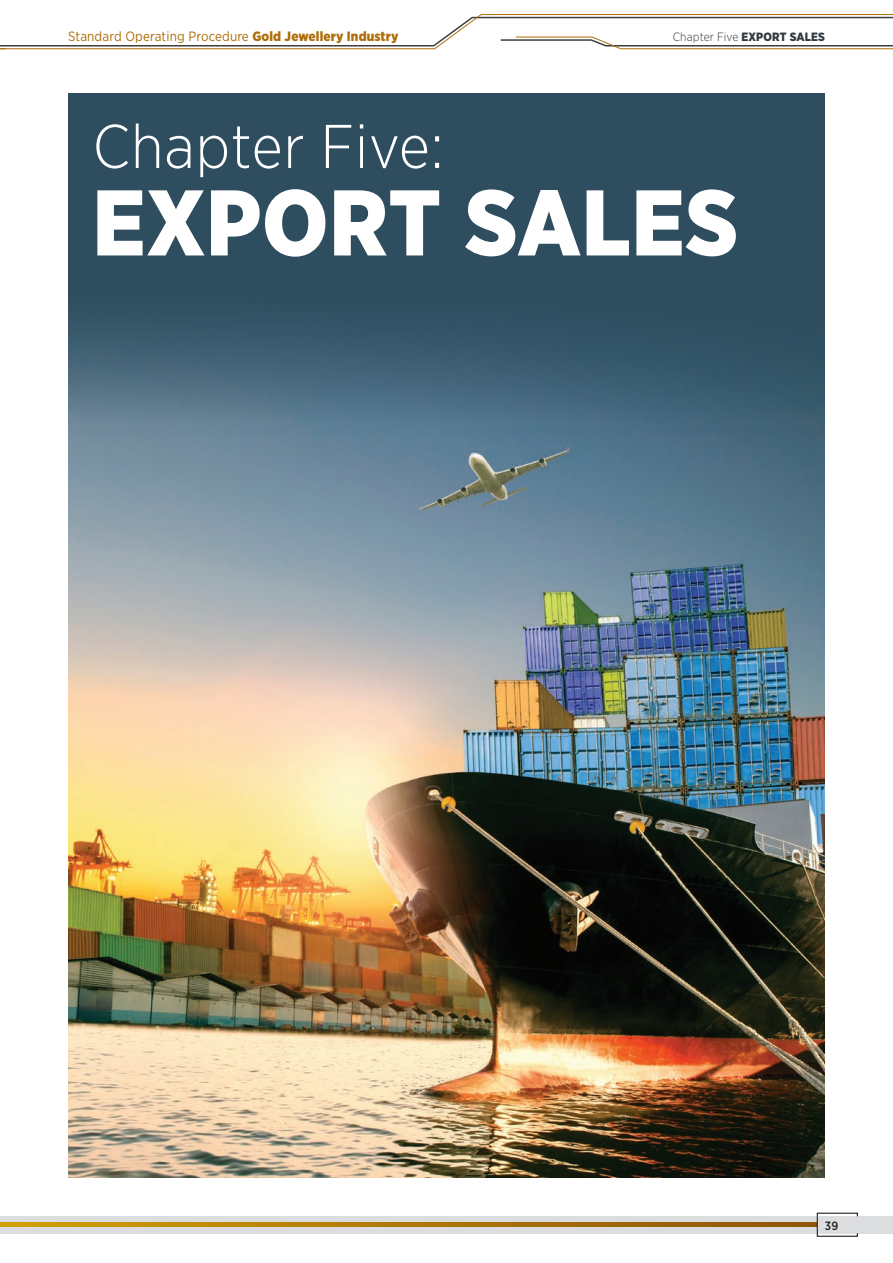
<style>
.page{position:relative;width:893px;height:1263px;background:#fff}
.page>*{position:absolute;margin:0;border:0;box-sizing:border-box;transform-origin:0 0}
.t1{font:900 93px "Gotham Narrow";letter-spacing:.01em;color:#fff}
.t2{font:300 61.5px "Gotham Narrow";letter-spacing:.01em;color:#fff}
.t3{font:13.5px "Gotham Narrow";letter-spacing:.01em;color:#ae6e0a}
.t4{font:300 12px "Gotham Narrow";letter-spacing:.01em;color:#313940}
.t5{font:500 12px "Gotham Narrow";color:#231f20}
.s1{font-weight:900}
</style>
<div class="page">
<div style="left:0;top:1216px;width:893px;height:17px;background:#dcdddf"></div>
<svg style="left:1px;top:1222px;width:815px;height:5px;background:#af7906"></svg>
<svg style="left:816px;top:1215px;width:42px;height:22px"></svg>
<div style="left:817px;top:1212px;width:41px;height:5px;border:1px solid #231f20"></div>
<svg style="left:0;top:14px;width:893px;height:36px"></svg>
<img style="left:68px;top:435px;width:757px;height:743px">
<svg style="left:68px;top:94px;width:757px;height:341px;background:#355467"></svg>
<p class="t3" style="left:68px;top:28px;width:332px">Standard Operating Procedure <span class="s1">Gold Jewellery Industry</span></p>
<p class="t4" style="left:673px;top:30px;width:154px">Chapter Five <span class="s1">EXPORT SALES</span></p>
<h2 class="t2" style="left:93px;top:109px;width:353px">Chapter Five:</h2>
<h1 class="t1" style="left:93px;top:161px;width:647px">EXPORT SALES</h1>
<p class="t5" style="left:825px;top:1218px;width:15px">39</p>
</div>
